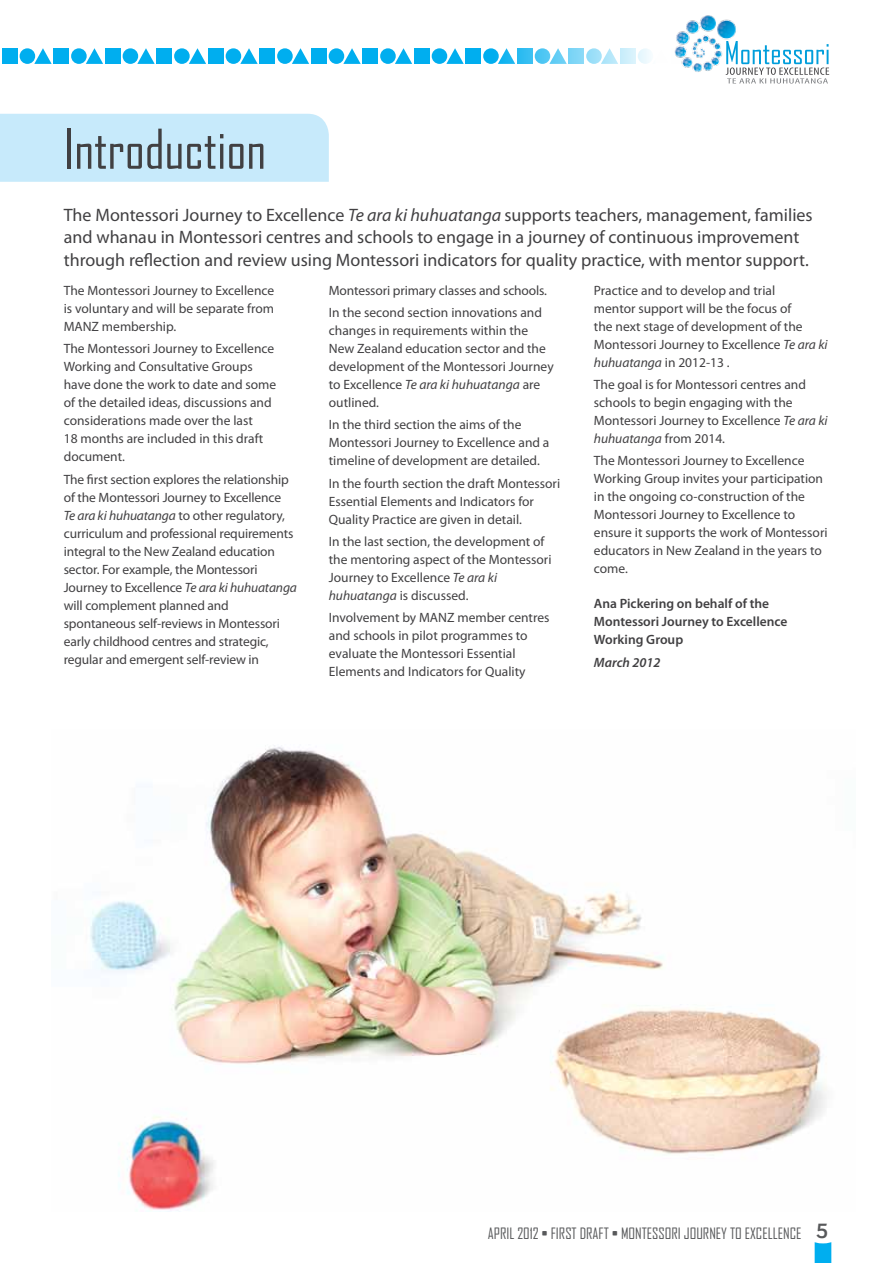
<style>
.page{position:relative;width:893px;height:1263px;background:#fff}
.page>*{position:absolute;margin:0;border:0;box-sizing:border-box;transform-origin:0 0}
.t1{font:52.5px "Agency FB";color:#414042}
.t2{font:18px/22.5px "Myriad Pro";color:#414042}
.t3{font:15px "Agency FB";color:#58595b}
.t4{font:13.5px/18px "Myriad Pro";color:#414042}
.t5{font:600 13.5px/18px "Myriad Pro";color:#414042}
.t6{font:italic 600 13.5px "Myriad Pro";color:#414042}
.s1{font-style:italic}
.s2{font-family:"Scene Alt";font-weight:700;font-size:19.5px}
</style>
<div class="page">
<svg style="left:815px;top:1242px;width:16px;height:21px"></svg>
<div style="left:2px;top:48px;width:15px;height:16px;background:#00aeef"></div>
<div style="left:20px;top:48px;width:15px;height:16px;background:#00aeef;border-radius:50%"></div>
<svg style="left:34px;top:48px;width:18px;height:16px"></svg>
<div style="left:53px;top:48px;width:16px;height:16px;background:#00aeef"></div>
<div style="left:71px;top:48px;width:16px;height:16px;background:#00aeef;border-radius:50%"></div>
<svg style="left:86px;top:48px;width:17px;height:16px"></svg>
<div style="left:105px;top:48px;width:15px;height:16px;background:#00aeef"></div>
<div style="left:123px;top:48px;width:15px;height:16px;background:#00aeef;border-radius:50%"></div>
<svg style="left:137px;top:48px;width:18px;height:16px"></svg>
<div style="left:156px;top:48px;width:16px;height:16px;background:#00aeef"></div>
<div style="left:174px;top:48px;width:16px;height:16px;background:#00aeef;border-radius:50%"></div>
<svg style="left:189px;top:48px;width:17px;height:16px"></svg>
<div style="left:208px;top:48px;width:15px;height:16px;background:#00aeef"></div>
<div style="left:226px;top:48px;width:15px;height:16px;background:#00aeef;border-radius:50%"></div>
<svg style="left:240px;top:48px;width:18px;height:16px"></svg>
<div style="left:259px;top:48px;width:16px;height:16px;background:#00aeef"></div>
<div style="left:277px;top:48px;width:16px;height:16px;background:#00aeef;border-radius:50%"></div>
<svg style="left:292px;top:48px;width:17px;height:16px"></svg>
<div style="left:311px;top:48px;width:15px;height:16px;background:#00aeef"></div>
<div style="left:329px;top:48px;width:15px;height:16px;background:#00aeef;border-radius:50%"></div>
<svg style="left:343px;top:48px;width:18px;height:16px"></svg>
<div style="left:362px;top:48px;width:16px;height:16px;background:#00aeef"></div>
<div style="left:380px;top:48px;width:16px;height:16px;background:#00aeef;border-radius:50%"></div>
<svg style="left:395px;top:48px;width:17px;height:16px"></svg>
<div style="left:414px;top:48px;width:15px;height:16px;background:#00aeef"></div>
<div style="left:432px;top:48px;width:15px;height:16px;background:#00aeef;border-radius:50%"></div>
<svg style="left:446px;top:48px;width:18px;height:16px"></svg>
<div style="left:465px;top:48px;width:16px;height:16px;background:#00aeef"></div>
<div style="left:483px;top:48px;width:16px;height:16px;background:#00aeef;border-radius:50%"></div>
<svg style="left:498px;top:48px;width:17px;height:16px"></svg>
<div style="left:517px;top:48px;width:15px;height:16px;background:#31bdf2"></div>
<svg style="left:535px;top:48px;width:15px;height:16px"></svg>
<svg style="left:549px;top:48px;width:18px;height:16px"></svg>
<div style="left:568px;top:48px;width:16px;height:16px;background:#80d6f6"></div>
<svg style="left:586px;top:48px;width:16px;height:16px"></svg>
<svg style="left:601px;top:48px;width:17px;height:16px"></svg>
<div style="left:620px;top:48px;width:15px;height:16px;background:#d0f0fc"></div>
<div style="left:638px;top:48px;width:15px;height:16px;background:#ecf8fd;border-radius:50%"></div>
<svg style="left:727px;top:41px;width:102px;height:43px"></svg>
<img style="left:674px;top:15px;width:63px;height:60px">
<div style="left:0;top:114px;width:329px;height:68px;background:#c7eafb"></div>
<img style="left:90px;top:745px;width:737px;height:467px">
<h1 class="t1" style="left:64px;top:117px;width:204px">INTRODUCTION</h1>
<p class="t2" style="left:64px;top:203px;width:750px">The Montessori Journey to Excellence <span class="s1">Te ara ki huhuatanga</span> supports teachers, management, families and whanau in Montessori centres and schools to engage in a journey of continuous improvement through reflection and review using Montessori indicators for quality practice, with mentor support.</p>
<p class="t4" style="left:64px;top:281px;width:212px;text-align:justify">The Montessori Journey to Excellence is voluntary and will be separate from MANZ membership.</p>
<p class="t4" style="left:64px;top:340px;width:214px">The Montessori Journey to Excellence<br>Working and Consultative Groups have done the work to date and some of the detailed ideas, discussions and considerations made over the last<br>18 months are included in this draft document.</p>
<p class="t4" style="left:64px;top:470px;width:235px">The first section explores the relationship of the Montessori Journey to Excellence<br><span class="s1">Te ara ki huhuatanga</span> to other regulatory, curriculum and professional requirements integral to the New Zealand education sector. For example, the Montessori Journey to Excellence <span class="s1">Te ara ki huhuatanga </span>will complement planned and spontaneous self-reviews in Montessori early childhood centres and strategic, regular and emergent self-review in</p>
<p class="t4" style="left:594px;top:281px;width:235px">Practice and to develop and trial<br>mentor support will be the focus of<br>the next stage of development of the Montessori Journey to Excellence <span class="s1">Te ara ki huhuatanga</span> in 2012-13 .</p>
<p class="t4" style="left:594px;top:375px;width:235px">The goal is for Montessori centres and schools to begin engaging with the Montessori Journey to Excellence <span class="s1">Te ara ki huhuatanga</span> from 2014.</p>
<p class="t4" style="left:594px;top:452px;width:235px">The Montessori Journey to Excellence Working Group invites your participation in the ongoing co-construction of the Montessori Journey to Excellence to ensure it supports the work of Montessori educators in New Zealand in the years to come.</p>
<p class="t5" style="left:594px;top:594px;width:195px">Ana Pickering on behalf of the<br>Montessori Journey to Excellence<br>Working Group</p>
<p class="t6" style="left:594px;top:653px;width:68px">March 2012</p>
<p class="t4" style="left:329px;top:279px;width:220px;line-height:22.2px">Montessori primary classes and schools.<br>In the second section innovations and</p>
<p class="t4" style="left:329px;top:321px;width:226px">changes in requirements within the<br>New Zealand education sector and the development of the Montessori Journey to Excellence <span class="s1">Te ara ki huhuatanga</span> are outlined.</p>
<p class="t4" style="left:329px;top:416px;width:222px">In the third section the aims of the<br>Montessori Journey to Excellence and a timeline of development are detailed.</p>
<p class="t4" style="left:329px;top:474px;width:233px">In the fourth section the draft Montessori<br>Essential Elements and Indicators for<br>Quality Practice are given in detail.</p>
<p class="t4" style="left:329px;top:532px;width:224px">In the last section, the development of the mentoring aspect of the Montessori Journey to Excellence <span class="s1">Te ara ki huhuatanga</span> is discussed.</p>
<p class="t4" style="left:329px;top:608px;width:222px">Involvement by MANZ member centres and schools in pilot programmes to evaluate the Montessori Essential Elements and Indicators for Quality</p>
<p class="t3" style="left:488px;top:1224px;width:154px">APRIL 2012 • FIRST DRAFT • MONTESS</p>
<p class="t3" style="left:665px;top:1224px;width:104px">ORI JOURNEY TO EXCELLEN</p>
<p class="t3" style="left:790px;top:1224px;width:40px">CE <span class="s2">5</span></p>
</div>
